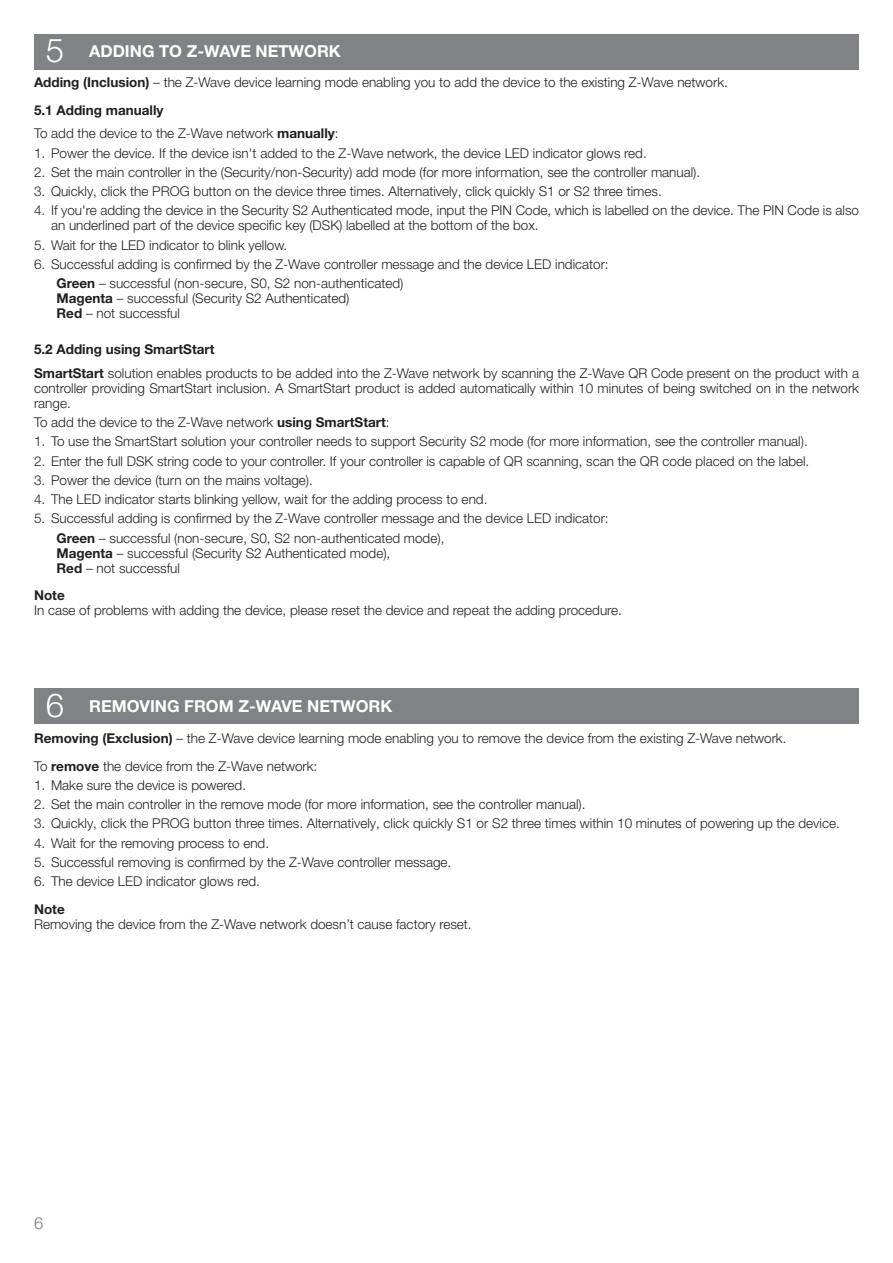
<style>
.page{position:relative;width:893px;height:1263px;background:#fff}
.page>*{position:absolute;margin:0;border:0;box-sizing:border-box;transform-origin:0 0}
.t1{font:300 33px "Helvetica Neue LT Pro";color:#fff}
.t2{font:700 16.5px "Helvetica Neue LT Pro";color:#fff}
.t3{font:300 16.5px "Helvetica Neue LT Pro";color:#77797e}
.t4{font:300 13.5px/15px "Helvetica Neue LT Pro";color:#231f20}
.t5{font:700 13.5px "Helvetica Neue LT Pro";color:#231f20}
.s1{font-weight:700}
</style>
<div class="page">
<div style="left:34px;top:34px;width:825px;height:35px;background:#808285"></div>
<div style="left:34px;top:689px;width:825px;height:35px;background:#808285"></div>
<p class="t1" style="left:46px;top:30px;width:20px">5</p>
<p class="t2" style="left:89px;top:41px;width:253px">ADDING TO Z-WAVE NETWORK</p>
<p class="t4" style="left:34px;top:74px;width:695px"><span class="s1">Adding (Inclusion)</span> – the Z-Wave device learning mode enabling you to add the device to the existing Z-Wave network.</p>
<p class="t5" style="left:34px;top:102px;width:131px">5.1 Adding manually</p>
<p class="t4" style="left:34px;top:126px;width:306px">To add the device to the Z-Wave network <span class="s1">manually</span>:</p>
<p class="t4" style="left:34px;top:145px;width:614px">1. Power the device. If the device isn't added to the Z-Wave network, the device LED indicator glows red.</p>
<p class="t4" style="left:34px;top:164px;width:668px">2. Set the main controller in the (Security/non-Security) add mode (for more information, see the controller manual).</p>
<p class="t4" style="left:34px;top:183px;width:629px">3. Quickly, click the PROG button on the device three times. Alternatively, click quickly S1 or S2 three times.</p>
<p class="t4" style="left:51px;top:203px;width:809px;text-indent:-17px">4. If you're adding the device in the Security S2 Authenticated mode, input the PIN Code, which is labelled on the device. The PIN Code is also an underlined part of the device specific key (DSK) labelled at the bottom of the box.</p>
<p class="t4" style="left:34px;top:237px;width:255px">5. Wait for the LED indicator to blink yellow.</p>
<p class="t4" style="left:34px;top:256px;width:576px">6. Successful adding is confirmed by the Z-Wave controller message and the device LED indicator:</p>
<p class="t4" style="left:57px;top:275px;width:348px"><span class="s1">Green</span> – successful (non-secure, S0, S2 non-authenticated)</p>
<p class="t4" style="left:57px;top:290px;width:294px"><span class="s1">Magenta</span> – successful (Security S2 Authenticated)</p>
<p class="t4" style="left:57px;top:305px;width:125px"><span class="s1">Red</span> – not successful</p>
<p class="t5" style="left:34px;top:341px;width:182px">5.2 Adding using SmartStart</p>
<p class="t4" style="left:34px;top:365px;width:826px;text-align:justify"><span class="s1">SmartStart</span> solution enables products to be added into the Z-Wave network by scanning the Z-Wave QR Code present on the product with a controller providing SmartStart inclusion. A SmartStart product is added automatically within 10 minutes of being switched on in the network range.</p>
<p class="t4" style="left:34px;top:414px;width:357px">To add the device to the Z-Wave network <span class="s1">using SmartStart</span>:</p>
<p class="t4" style="left:34px;top:434px;width:775px">1. To use the SmartStart solution your controller needs to support Security S2 mode (for more information, see the controller manual).</p>
<p class="t4" style="left:34px;top:453px;width:777px">2. Enter the full DSK string code to your controller. If your controller is capable of QR scanning, scan the QR code placed on the label.</p>
<p class="t4" style="left:34px;top:472px;width:280px">3. Power the device (turn on the mains voltage).</p>
<p class="t4" style="left:34px;top:491px;width:455px">4. The LED indicator starts blinking yellow, wait for the adding process to end.</p>
<p class="t4" style="left:34px;top:511px;width:576px">5. Successful adding is confirmed by the Z-Wave controller message and the device LED indicator:</p>
<p class="t4" style="left:57px;top:530px;width:389px"><span class="s1">Green</span> – successful (non-secure, S0, S2 non-authenticated mode),</p>
<p class="t4" style="left:57px;top:545px;width:335px"><span class="s1">Magenta</span> – successful (Security S2 Authenticated mode),</p>
<p class="t4" style="left:57px;top:560px;width:125px"><span class="s1">Red</span> – not successful</p>
<p class="t5" style="left:34px;top:587px;width:32px">Note</p>
<p class="t4" style="left:34px;top:603px;width:589px">In case of problems with adding the device, please reset the device and repeat the adding procedure.</p>
<p class="t1" style="left:46px;top:685px;width:20px">6</p>
<p class="t2" style="left:89px;top:696px;width:305px">REMOVING FROM Z-WAVE NETWORK</p>
<p class="t4" style="left:34px;top:730px;width:754px"><span class="s1">Removing (Exclusion)</span> – the Z-Wave device learning mode enabling you to remove the device from the existing Z-Wave network.</p>
<p class="t4" style="left:34px;top:758px;width:285px">To <span class="s1">remove</span> the device from the Z-Wave network:</p>
<p class="t4" style="left:34px;top:777px;width:214px">1. Make sure the device is powered.</p>
<p class="t4" style="left:34px;top:796px;width:553px">2. Set the main controller in the remove mode (for more information, see the controller manual).</p>
<p class="t4" style="left:34px;top:816px;width:807px">3. Quickly, click the PROG button three times. Alternatively, click quickly S1 or S2 three times within 10 minutes of powering up the device.</p>
<p class="t4" style="left:34px;top:835px;width:237px">4. Wait for the removing process to end.</p>
<p class="t4" style="left:34px;top:854px;width:419px">5. Successful removing is confirmed by the Z-Wave controller message.</p>
<p class="t4" style="left:34px;top:873px;width:227px">6. The device LED indicator glows red.</p>
<p class="t5" style="left:34px;top:901px;width:32px">Note</p>
<p class="t4" style="left:34px;top:916px;width:439px">Removing the device from the Z-Wave network doesn’t cause factory reset.</p>
<p class="t3" style="left:34px;top:1213px;width:11px">6</p>
</div>
